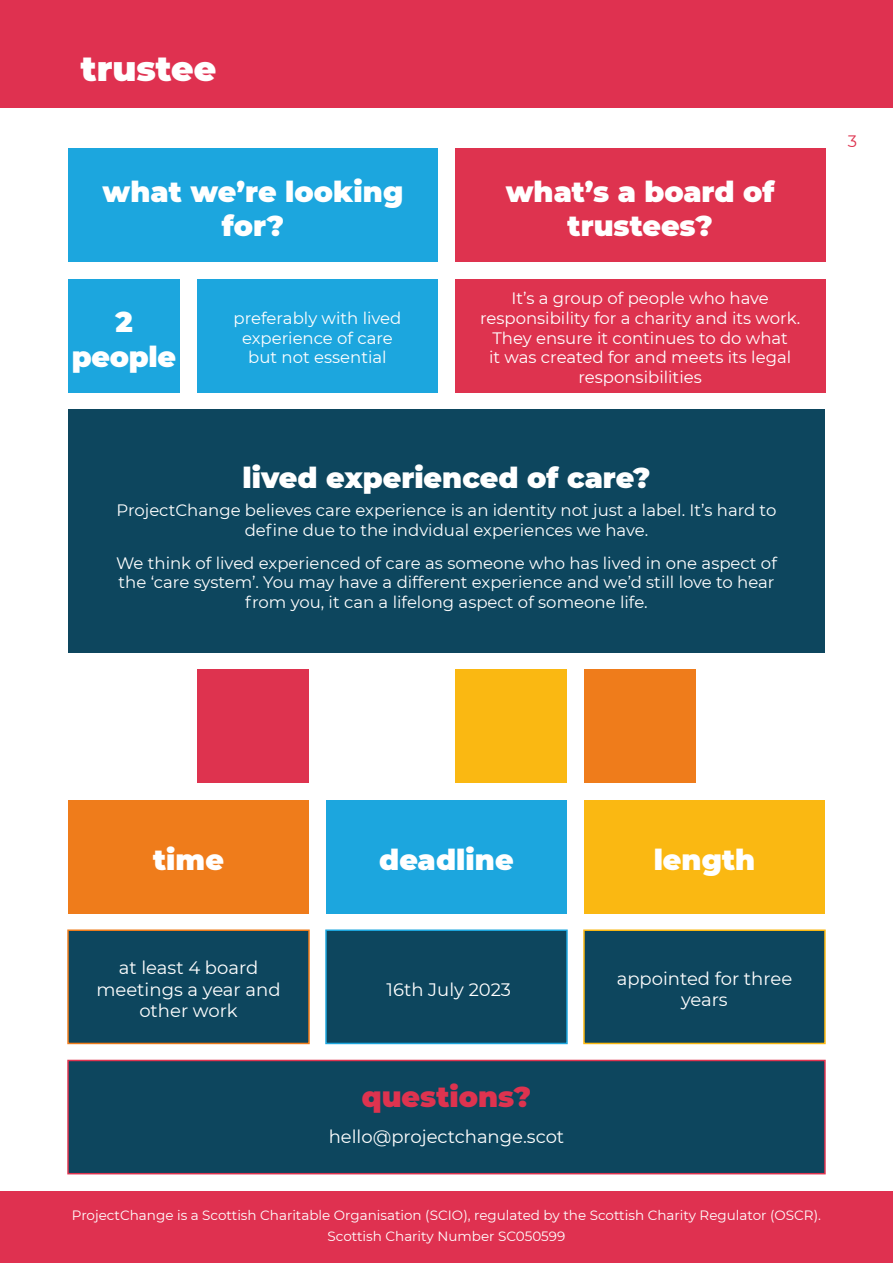
<style>
.page{position:relative;width:893px;height:1263px;background:#fff}
.page>*{position:absolute;margin:0;border:0;box-sizing:border-box;transform-origin:0 0}
.t1{font:900 34.5px "Montserrat";color:#fff}
.t2{font:900 28.5px/34.2px "Montserrat";color:#fff;text-align:center}
.t3{font:900 28.5px "Montserrat";color:#de334f}
.t4{font:18px/21.6px "Montserrat";color:#fff;text-align:center}
.t5{font:16.5px/19.8px "Montserrat";color:#fff;text-align:center}
.t6{font:16.5px "Montserrat";color:#de334f}
.t7{font:13.5px/21px "Montserrat";color:#fff;text-align:center}
</style>
<div class="page">
<div style="left:0;top:1192px;width:893px;height:71px;background:#df3150"></div>
<hr style="left:0;top:1px;width:1px;height:107px;background:#df3150">
<div style="left:1px;top:1px;width:892px;height:107px;background:#df3150"></div>
<div style="left:68px;top:149px;width:370px;height:113px;background:#1ca6de"></div>
<div style="left:68px;top:279px;width:112px;height:113px;background:#1ca6de"></div>
<div style="left:197px;top:279px;width:241px;height:113px;background:#1ca6de"></div>
<div style="left:455px;top:149px;width:370px;height:113px;background:#de334f"></div>
<div style="left:455px;top:279px;width:370px;height:113px;background:#de334f"></div>
<div style="left:68px;top:409px;width:757px;height:244px;background:#0d465e"></div>
<div style="left:68px;top:800px;width:241px;height:113px;background:#ef7c1b"></div>
<div style="left:68px;top:930px;width:241px;height:113px;background:#0d465e"></div>
<div style="left:67px;top:929px;width:243px;height:115px;border:2px solid #ef7c1b"></div>
<div style="left:584px;top:800px;width:241px;height:113px;background:#fab812"></div>
<div style="left:584px;top:930px;width:241px;height:113px;background:#0d465e"></div>
<div style="left:583px;top:929px;width:243px;height:115px;border:2px solid #fab812"></div>
<div style="left:326px;top:800px;width:241px;height:113px;background:#1ca6de"></div>
<div style="left:326px;top:930px;width:241px;height:113px;background:#0d465e"></div>
<div style="left:325px;top:929px;width:243px;height:115px;border:2px solid #1ca6de"></div>
<div style="left:68px;top:1060px;width:757px;height:114px;background:#0d465e"></div>
<div style="left:67px;top:1060px;width:759px;height:114px;border:2px solid #de334f"></div>
<div style="left:197px;top:670px;width:112px;height:113px;background:#de334f"></div>
<div style="left:455px;top:670px;width:112px;height:113px;background:#fab812"></div>
<div style="left:584px;top:670px;width:112px;height:113px;background:#ef7c1b"></div>
<h1 class="t1" style="left:81px;top:43px;width:137px">trustee</h1>
<h2 class="t2" style="left:103px;top:173px;width:302px">what we’re looking for?</h2>
<h2 class="t2" style="left:72px;top:303px;width:106px">2 people</h2>
<p class="t5" style="left:234px;top:307px;width:169px">preferably with lived experience of care but not essential</p>
<h2 class="t2" style="left:506px;top:173px;width:270px">what’s a board of trustees?</h2>
<p class="t5" style="left:480px;top:288px;width:322px">It’s a group of people who have responsibility for a charity and its work.<br>They ensure it continues to do what<br>it was created for and meets its legal responsibilities</p>
<h2 class="t2" style="left:242px;top:459px;width:410px">lived experienced of care?</h2>
<p class="t5" style="left:117px;top:500px;width:661px">ProjectChange believes care experience is an identity not just a label. It’s hard to define due to the indvidual experiences we have.</p>
<p class="t5" style="left:116px;top:552px;width:662px">We think of lived experienced of care as someone who has lived in one aspect of the ‘care system’. You may have a different experience and we’d still love to hear from you, it can a lifelong aspect of someone life.</p>
<p class="t6" style="left:848px;top:130px;width:11px">3</p>
<h2 class="t2" style="left:153px;top:841px;width:72px">time</h2>
<p class="t4" style="left:96px;top:956px;width:186px">at least 4 board meetings a year and other work</p>
<h2 class="t2" style="left:379px;top:841px;width:136px">deadline</h2>
<p class="t4" style="left:387px;top:978px;width:126px">16th July 2023</p>
<h2 class="t3" style="left:362px;top:1075px;width:171px">questions?</h2>
<p class="t4" style="left:329px;top:1125px;width:237px">hello@projectchange.scot</p>
<h2 class="t2" style="left:654px;top:841px;width:103px">length</h2>
<p class="t4" style="left:617px;top:967px;width:177px">appointed for three years</p>
<p class="t7" style="left:72px;top:1205px;width:750px">ProjectChange is a Scottish Charitable Organisation (SCIO), regulated by the Scottish Charity Regulator (OSCR).<br>Scottish Charity Number SC050599</p>
</div>
